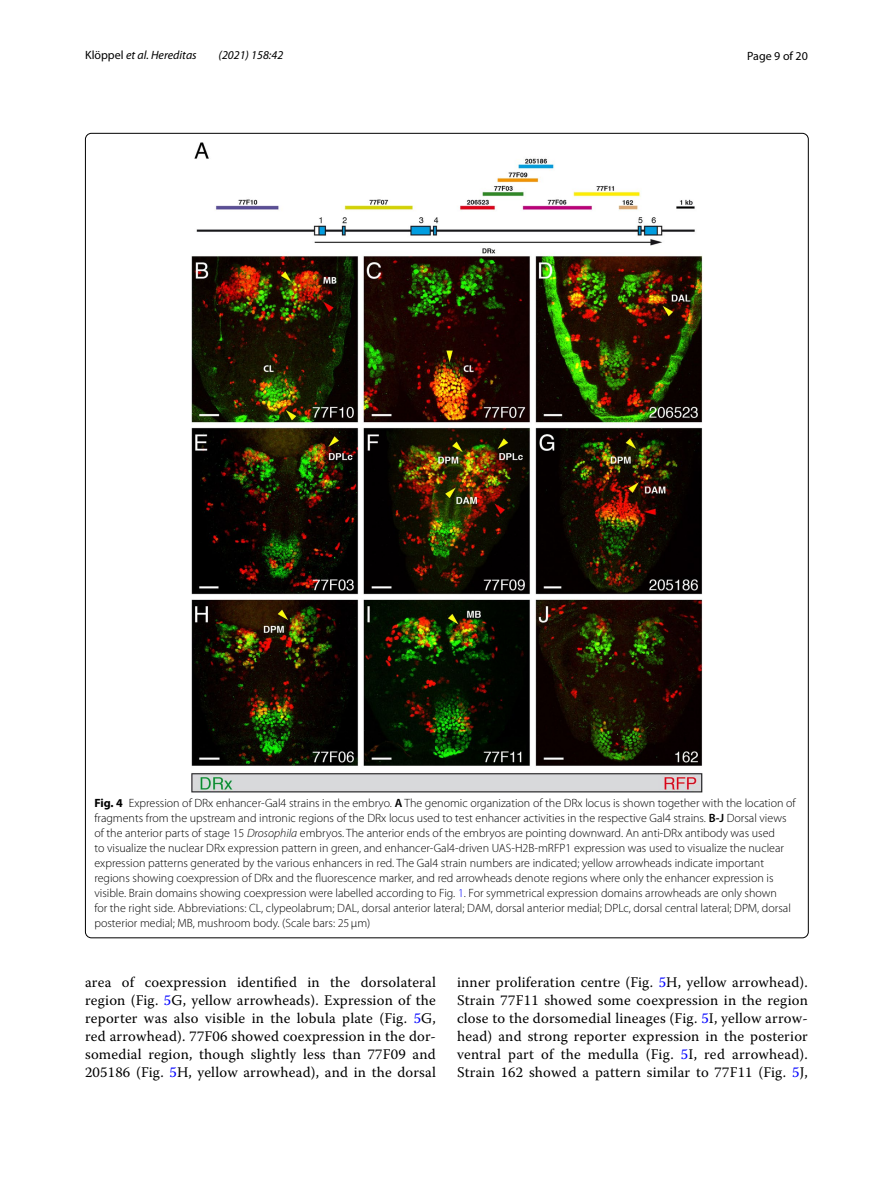
<style>
.page{position:relative;width:893px;height:1187px;background:#fff}
.page>*{position:absolute;margin:0;border:0;box-sizing:border-box;transform-origin:0 0}
.t1{font:14.7px/18px "Warnock Pro";letter-spacing:.015em;color:#000;text-align:justify}
.t2{font:300 12px/15px "Myriad Pro";color:#000}
.t3{font:italic 12px "Myriad Pro";color:#000}
.t4{font:12px "Myriad Pro";color:#000}
.s1{font-style:normal}
.s2{font-weight:700}
.s3{font-weight:600}
.s4{font-style:italic}
.s5{color:#00f}
</style>
<div class="page">
<img style="left:192px;top:142px;width:510px;height:650px">
<p class="t3" style="left:85px;top:48px;width:113px"><span class="s1">Klöppel</span> et al. Hereditas</p>
<p class="t3" style="left:219px;top:48px;width:66px">(2021) 158:42</p>
<p class="t4" style="left:747px;top:48px;width:62px">Page 9 of 20</p>
<p class="t2" style="left:94px;top:796px;width:703px"><span class="s2">Fig. 4</span> Expression of DRx enhancer-Gal4 strains in the embryo. <span class="s3">A</span> The genomic organization of the DRx locus is shown together with the location of fragments from the upstream and intronic regions of the DRx locus used to test enhancer activities in the respective Gal4 strains. <span class="s3">B-J</span> Dorsal views of the anterior parts of stage 15 <span class="s4">Drosophila</span> embryos. The anterior ends of the embryos are pointing downward. An anti-DRx antibody was used<br>to visualize the nuclear DRx expression pattern in green, and enhancer-Gal4-driven UAS-H2B-mRFP1 expression was used to visualize the nuclear expression patterns generated by the various enhancers in red. The Gal4 strain numbers are indicated; yellow arrowheads indicate important regions showing coexpression of DRx and the fluorescence marker, and red arrowheads denote regions where only the enhancer expression is visible. Brain domains showing coexpression were labelled according to Fig. <span class="s5">1</span>. For symmetrical expression domains arrowheads are only shown<br>for the right side. Abbreviations: CL, clypeolabrum; DAL, dorsal anterior lateral; DAM, dorsal anterior medial; DPLc, dorsal central lateral; DPM, dorsal posterior medial; MB, mushroom body. (Scale bars: 25μm)</p>
<p class="t1" style="left:85px;top:972px;width:352px">area of coexpression identified in the dorsolateral region (Fig. <span class="s5">5</span>G, yellow arrowheads). Expression of the reporter was also visible in the lobula plate (Fig. <span class="s5">5</span>G, red arrowhead). 77F06 showed coexpression in the dor&shy;somedial region, though slightly less than 77F09 and 205186 (Fig. <span class="s5">5</span>H, yellow arrowhead), and in the dorsal</p>
<p class="t1" style="left:457px;top:972px;width:352px">inner proliferation centre (Fig. <span class="s5">5</span>H, yellow arrowhead).<br>Strain 77F11 showed some coexpression in the region close to the dorsomedial lineages (Fig. <span class="s5">5</span>I, yellow arrow&shy;head) and strong reporter expression in the posterior ventral part of the medulla (Fig. <span class="s5">5</span>I, red arrowhead).<br>Strain 162 showed a pattern similar to 77F11 (Fig. <span class="s5">5</span>J,</p>
</div>
